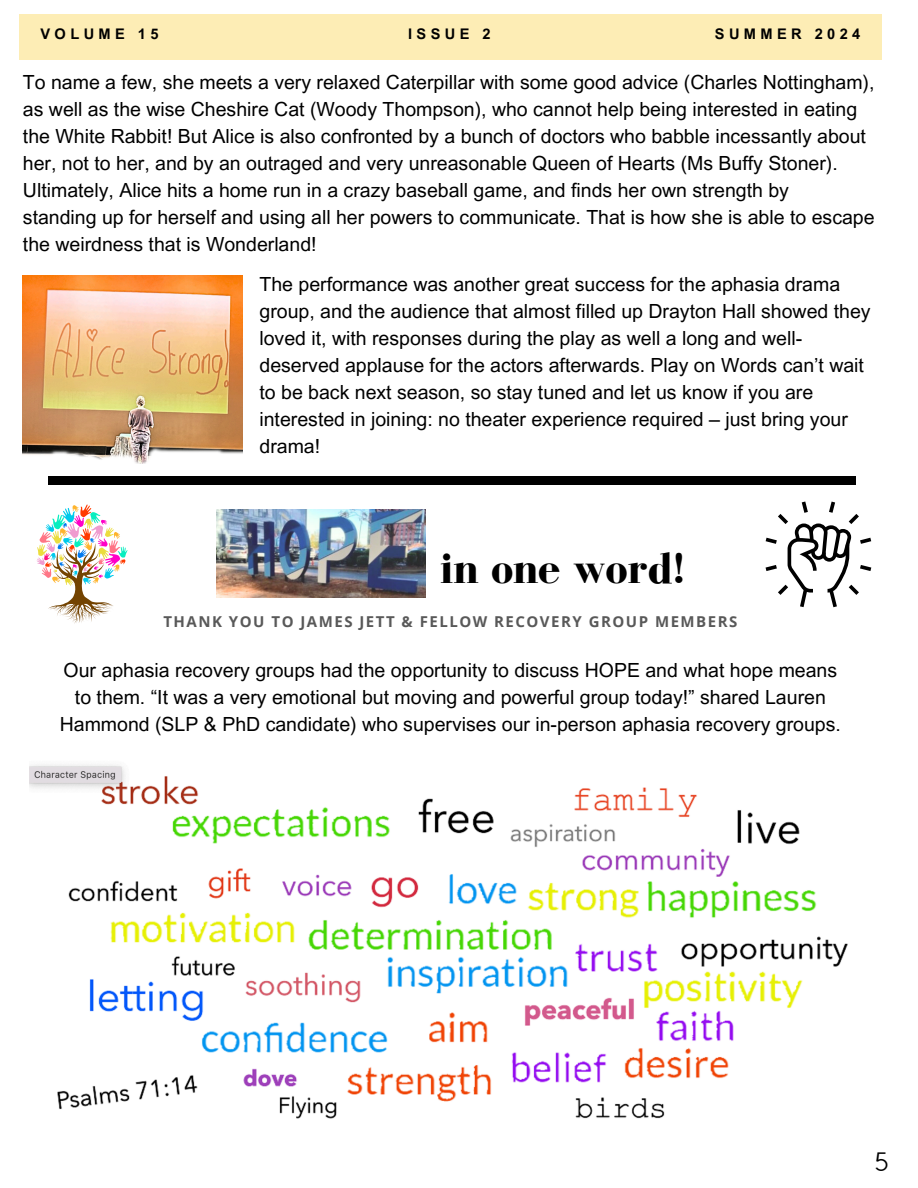
<style>
.page{position:relative;width:918px;height:1188px;background:#fff}
.page>*{position:absolute;margin:0;border:0;box-sizing:border-box;transform-origin:0 0}
.t1{font:700 45px "Bodoni FLF";color:#000}
.t2{font:300 30px "Aceh";color:#000}
.t3{font:19.5px/27px "Arial MT Pro";color:#000}
.t4{font:700 15px "Open Sans";letter-spacing:.1em;color:#595959}
.t5{font:700 14.7px "Arial MT Pro";letter-spacing:.3em;color:#000}
</style>
<div class="page">
<div style="left:19px;top:15px;width:863px;height:44px;background:#fdedb5"></div>
<img style="left:30px;top:765px;width:818px;height:354px">
<svg style="left:36px;top:504px;width:92px;height:120px"></svg>
<svg style="left:766px;top:502px;width:105px;height:105px"></svg>
<img style="left:23px;top:275px;width:219px;height:188px">
<img style="left:216px;top:509px;width:209px;height:88px">
<div style="left:48px;top:476px;width:808px;height:9px;background:#000"></div>
<h2 class="t5" style="left:40px;top:29px;width:120px">VOLUME 15</h2>
<h2 class="t5" style="left:408px;top:29px;width:84px">ISSUE 2</h2>
<h2 class="t5" style="left:715px;top:29px;width:147px">SUMMER 2024</h2>
<p class="t3" style="left:23px;top:71px;width:853px">To name a few, she meets a very relaxed Caterpillar with some good advice (Charles Nottingham), as well as the wise Cheshire Cat (Woody Thompson), who cannot help being interested in eating the White Rabbit! But Alice is also confronted by a bunch of doctors who babble incessantly about her, not to her, and by an outraged and very unreasonable Queen of Hearts (Ms Buffy Stoner).<br>Ultimately, Alice hits a home run in a crazy baseball game, and finds her own strength by<br>standing up for herself and using all her powers to communicate. That is how she is able to escape the weirdness that is Wonderland!</p>
<h1 class="t3" style="left:259px;top:273px;width:613px">The performance was another great success for the aphasia drama group, and the audience that almost filled up Drayton Hall showed they loved it, with responses during the play as well a long and well&shy;deserved applause for the actors afterwards. Play on Words can’t wait to be back next season, so stay tuned and let us know if you are interested in joining: no theater experience required – just bring your drama!</h1>
<p class="t1" style="left:440px;top:543px;width:247px">in one word!</p>
<p class="t4" style="left:163px;top:611px;width:575px">THANK YOU TO JAMES JETT &amp; FELLOW RECOVERY GROUP MEMBERS</p>
<p class="t3" style="left:60px;top:659px;width:783px;text-align:center">Our aphasia recovery groups had the opportunity to discuss HOPE and what hope means to them. “It was a very emotional but moving and powerful group today!” shared Lauren<br>Hammond (SLP &amp; PhD candidate) who supervises our in-person aphasia recovery groups.</p>
<p class="t2" style="left:874px;top:1148px;width:16px">5</p>
</div>
